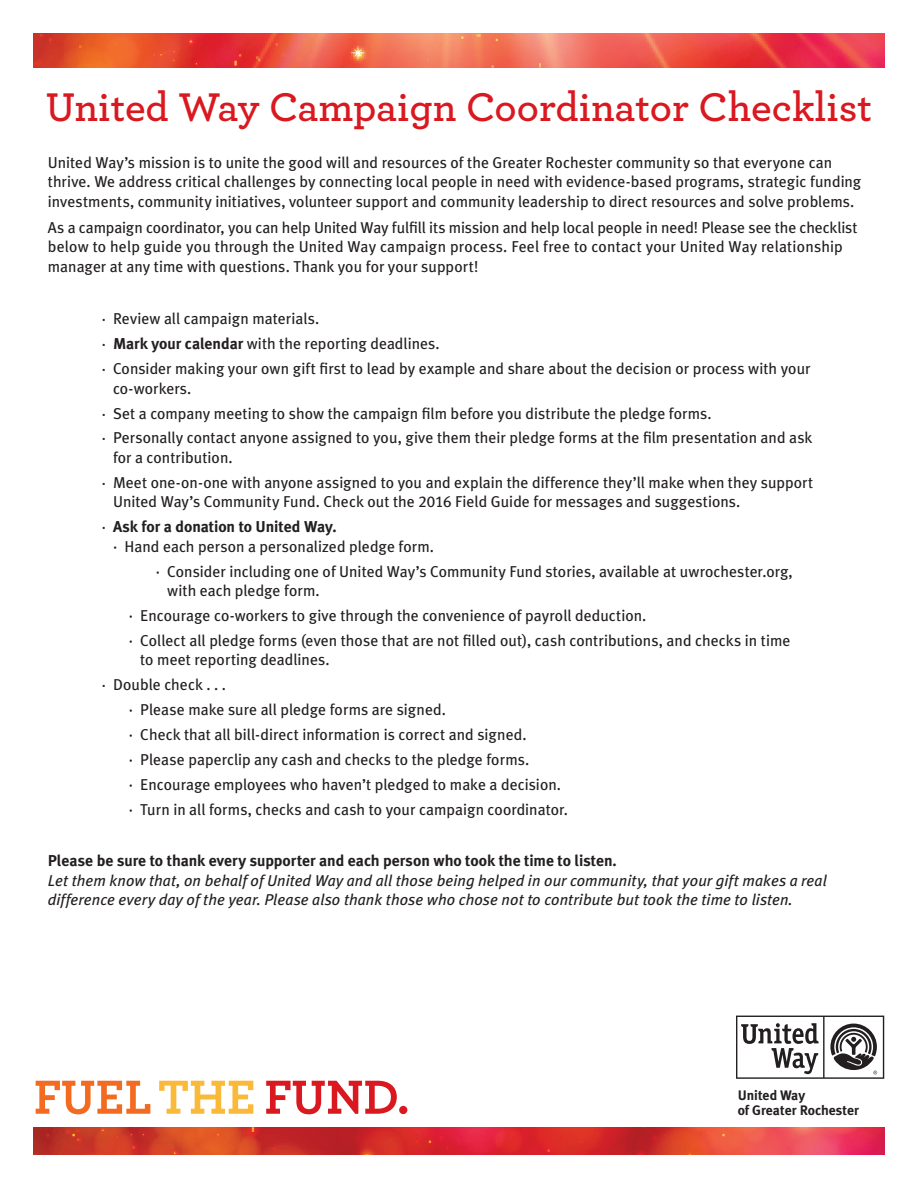
<style>
.page{position:relative;width:918px;height:1188px;background:#fff}
.page>*{position:absolute;margin:0;border:0;box-sizing:border-box;transform-origin:0 0}
.t1{font:700 50.25px "Archer";color:#d9181f}
.t2{font:600 42px "Archer";color:#d9181f}
.t3{font:15.75px/19.5px "Meta Plus";color:#231f20}
.t4{font:italic 15.75px/19.5px "Meta Plus";letter-spacing:.005em;color:#231f20}
.t5{font:700 13.8px "Meta Plus";color:#231f20}
.s1{font-family:"Archer";font-weight:600}
.s2{font-weight:700}
.s3{font-family:"Meta Plus Book Caps"}
.s4{font-weight:700;font-style:normal}
.s5{color:#f36b21}
.s6{color:#fab938}
</style>
<div class="page">
<img style="left:34px;top:1127px;width:850px;height:27px">
<img style="left:34px;top:34px;width:850px;height:34px">
<svg style="left:736px;top:1016px;width:148px;height:63px"></svg>
<p class="t2" style="left:46px;top:76px;width:828px">United Way Campaign Coordinator Checklist</p>
<p class="t3" style="left:48px;top:152px;width:815px">United Way’s mission is to unite the good will and resources of the Greater Rochester community so that everyone can thrive. We address critical challenges by connecting local people in need with evidence-based programs, strategic funding investments, community initiatives, volunteer support and community leadership to direct resources and solve problems.</p>
<p class="t3" style="left:48px;top:218px;width:811px">As a campaign coordinator, you can help United Way fulfill its mission and help local people in need! Please see the checklist below to help guide you through the United Way campaign process. Feel free to contact your United Way relationship manager at any time with questions. Thank you for your support!</p>
<p class="t3" style="left:102px;top:309px;width:219px"><span class="s1">·</span> Review all campaign materials.</p>
<p class="t3" style="left:102px;top:334px;width:339px"><span class="s1">·</span> <span class="s2">Mark your calendar</span> with the reporting deadlines.</p>
<p class="t3" style="left:113px;top:359px;width:699px;text-indent:-11px"><span class="s1">·</span> Consider making your own gift first to lead by example and share about the decision or process with your co-workers.</p>
<p class="t3" style="left:102px;top:403px;width:611px"><span class="s1">·</span> Set a company meeting to show the campaign film before you distribute the pledge forms.</p>
<p class="t3" style="left:113px;top:428px;width:701px;text-indent:-11px"><span class="s1">·</span> Personally contact anyone assigned to you, give them their pledge forms at the film presentation and ask for a contribution.</p>
<p class="t3" style="left:113px;top:473px;width:702px;text-indent:-11px"><span class="s1">·</span> Meet one-on-one with anyone assigned to you and explain the difference they’ll make when they support<br>United Way’s Community Fund. Check out the <span class="s3">2016</span> Field Guide for messages and suggestions.</p>
<p class="t3" style="left:113px;top:517px;width:323px;text-indent:-11px"><span class="s1">·</span> <span class="s2">Ask for a donation to United Way.<br></span>· Hand each person a personalized pledge form.</p>
<p class="t3" style="left:167px;top:561px;width:627px;text-indent:-11px">· Consider including one of United Way’s Community Fund stories, available at uwrochester.org, with each pledge form.</p>
<p class="t3" style="left:129px;top:606px;width:519px">· Encourage co-workers to give through the convenience of payroll deduction.</p>
<p class="t3" style="left:140px;top:631px;width:652px;text-indent:-11px">· Collect all pledge forms (even those that are not filled out), cash contributions, and checks in time to meet reporting deadlines.</p>
<p class="t3" style="left:102px;top:675px;width:126px"><span class="s1">·</span> Double check . . .</p>
<p class="t3" style="left:129px;top:700px;width:319px">· Please make sure all pledge forms are signed.</p>
<p class="t3" style="left:129px;top:725px;width:399px">· Check that all bill-direct information is correct and signed.</p>
<p class="t3" style="left:129px;top:750px;width:402px">· Please paperclip any cash and checks to the pledge forms.</p>
<p class="t3" style="left:129px;top:775px;width:434px">· Encourage employees who haven’t pledged to make a decision.</p>
<p class="t3" style="left:129px;top:800px;width:441px">· Turn in all forms, checks and cash to your campaign coordinator.</p>
<p class="t4" style="left:48px;top:851px;width:780px"><span class="s4">Please be sure to thank every supporter and each person who took the time to listen.<br></span>Let them know that, on behalf of United Way and all those being helped in our community, that your gift makes a real difference every day of the year. Please also thank those who chose not to contribute but took the time to listen.</p>
<p class="t1" style="left:34px;top:1057px;width:377px"><span class="s5">FUEL</span> <span class="s6">THE</span> FUND.</p>
<p class="t5" style="left:738px;top:1087px;width:69px">United Way</p>
<p class="t5" style="left:738px;top:1102px;width:123px">of Greater Rochester</p>
</div>
